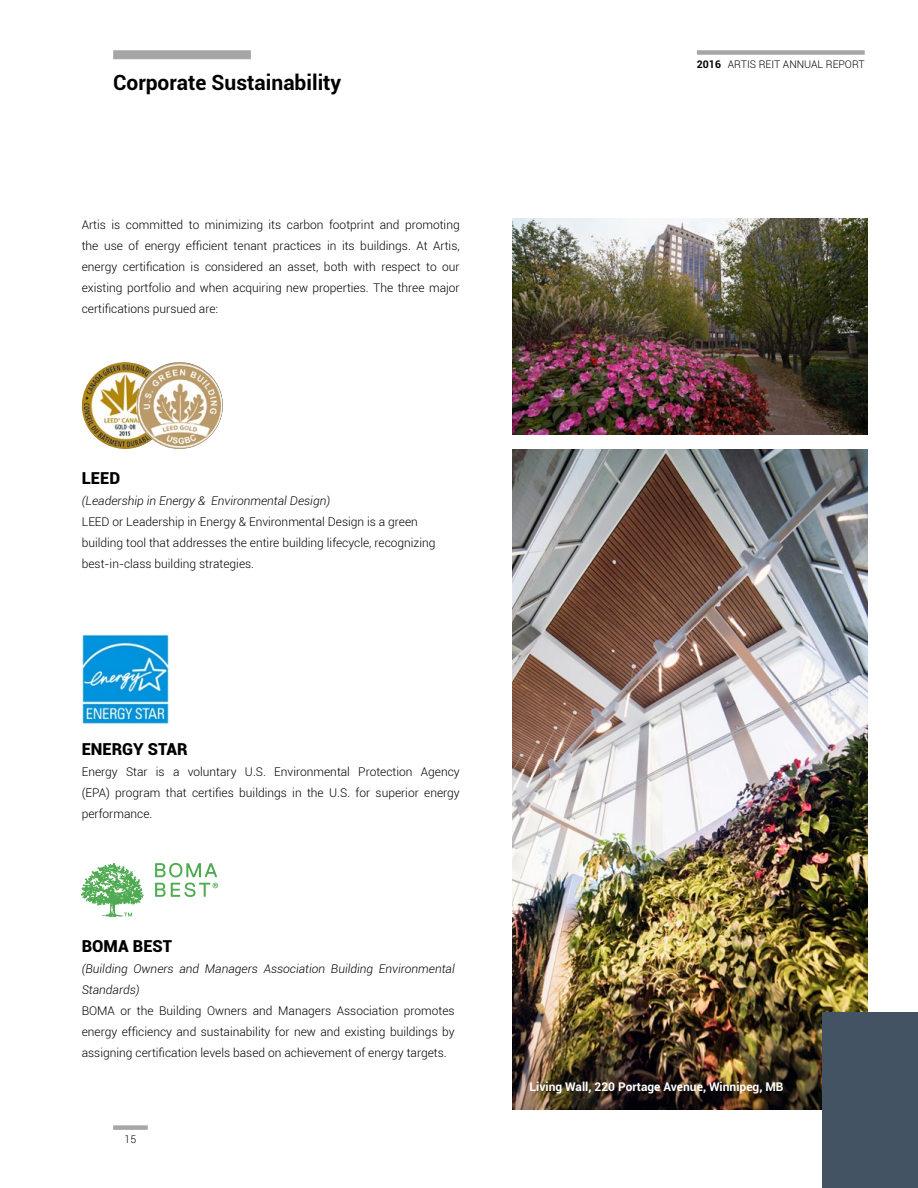
<style>
.page{position:relative;width:918px;height:1188px;background:#fff}
.page>*{position:absolute;margin:0;border:0;box-sizing:border-box;transform-origin:0 0}
.t1{font:700 21px "Roboto";color:#000}
.t2{font:900 16.5px "Roboto";color:#000}
.t3{font:300 12px/21px "Roboto";color:#000;text-align:justify}
.t4{font:italic 300 12px/21px "Roboto";color:#000}
.t5{font:700 12px "Roboto";color:#fff}
.t6{font:300 10.5px "Roboto";color:#000}
.s1{font-weight:700}
</style>
<div class="page">
<div style="left:113px;top:50px;width:138px;height:9px;background:#a6a6a6"></div>
<div style="left:697px;top:50px;width:168px;height:5px;background:#a6a6a6"></div>
<div style="left:113px;top:1125px;width:35px;height:5px;background:#a6a6a6"></div>
<img style="left:512px;top:218px;width:355px;height:216px">
<img style="left:512px;top:449px;width:355px;height:660px">
<img style="left:82px;top:362px;width:86px;height:87px;border-radius:43px">
<img style="left:137px;top:362px;width:86px;height:87px">
<svg style="left:81px;top:863px;width:63px;height:54px"></svg>
<svg style="left:155px;top:863px;width:63px;height:34px"></svg>
<img style="left:81px;top:634px;width:89px;height:90px">
<div style="left:823px;top:1013px;width:95px;height:175px;background:#435363"></div>
<h1 class="t1" style="left:113px;top:68px;width:230px">Corporate Sustainability</h1>
<p class="t3" style="left:82px;top:214px;width:380px">Artis is committed to minimizing its carbon footprint and promoting the use of energy efficient tenant practices in its buildings. At Artis, energy certification is considered an asset, both with respect to our existing portfolio and when acquiring new properties. The three major certifications pursued are:</p>
<h2 class="t2" style="left:82px;top:467px;width:40px">LEED</h2>
<p class="t4" style="left:82px;top:490px;width:250px">(Leadership in Energy &amp; Environmental Design)</p>
<p class="t3" style="left:82px;top:511px;width:355px;text-align:left">LEED or Leadership in Energy &amp; Environmental Design is a green building tool that addresses the entire building lifecycle, recognizing best-in-class building strategies.</p>
<h2 class="t2" style="left:82px;top:737px;width:107px">ENERGY STAR</h2>
<p class="t3" style="left:82px;top:760px;width:380px">Energy Star is a voluntary U.S. Environmental Protection Agency (EPA) program that certifies buildings in the U.S. for superior energy performance.</p>
<h2 class="t2" style="left:82px;top:935px;width:92px">BOMA BEST</h2>
<p class="t4" style="left:82px;top:958px;width:375px">(Building Owners and Managers Association Building Environmental<br>Standards)</p>
<p class="t3" style="left:82px;top:1000px;width:374px">BOMA or the Building Owners and Managers Association promotes energy efficiency and sustainability for new and existing buildings by assigning certification levels based on achievement of energy targets.</p>
<p class="t6" style="left:125px;top:1132px;width:13px">15</p>
<p class="t6" style="left:697px;top:57px;width:169px"><span class="s1">2016</span> ARTIS REIT ANNUAL REPORT</p>
<p class="t5" style="left:529px;top:1078px;width:256px">Living Wall, 220 Portage Avenue, Winnipeg, MB</p>
</div>
